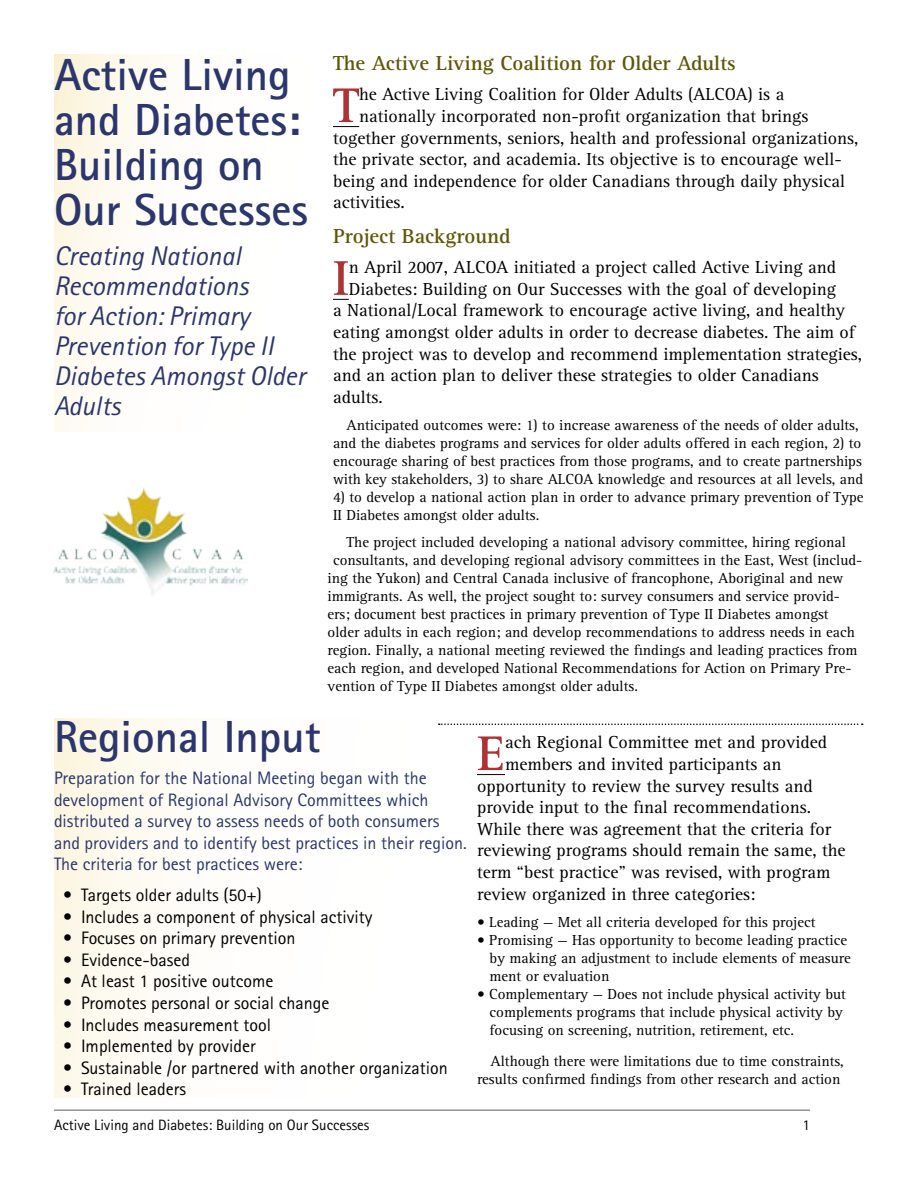
<style>
.page{position:relative;width:918px;height:1188px;background:#fff}
.page>*{position:absolute;margin:0;border:0;box-sizing:border-box;transform-origin:0 0}
.Normal_1st_para{font:700 50.4px "Rotis Serif";color:#ac3234}
.HL1{font:700 45px/45px "Rotis Sans Serif";color:#2a366d}
.HL2{font:italic 27px/30px "Rotis Sans Serif";color:#2a366d}
.Normal_HL1{font:700 21px "Rotis Serif";color:#5e5806}
.Normal_1st_para-2{font:18px "Rotis Serif";color:#000}
.call_out_bullet{font:18px "Rotis Sans Serif";color:#000}
.call_out{font:18px/21.6px "Rotis Sans Serif";color:#2a366d}
.Normal_bullet_last{font:15px/18px "Rotis Serif";color:#000}
.Normal_bullet{font:15px/18px "Rotis Serif";color:#000}
.t1{font:15px "Rotis Sans Serif";color:#000}
</style>
<div class="page">
<hr style="left:54px;top:1109px;width:756px;height:2px;background:#939393">
<div style="left:55px;top:55px;width:254px;height:377px;background:linear-gradient(to right,#fdf8eb,#fff)"></div>
<svg style="left:439px;top:723px;width:424px;height:2px"></svg>
<img style="left:54px;top:487px;width:194px;height:108px">
<div style="left:55px;top:718px;width:375px;height:380px;background:linear-gradient(to right,#fdf8eb,#fff)"></div>
<svg style="left:333px;top:126px;width:26px;height:1px"></svg>
<svg style="left:333px;top:299px;width:16px;height:1px"></svg>
<svg style="left:477px;top:774px;width:28px;height:1px"></svg>
<p class="HL1" style="left:54px;top:51px;width:256px">Active Living and Diabetes:<br>Building on<br>Our Successes</p>
<p class="HL2" style="left:54px;top:242px;width:253px">Creating National<br>Recommendations<br>for Action: Primary<br>Prevention for Type II<br>Diabetes Amongst Older<br>Adults</p>
<p class="Normal_HL1" style="left:333px;top:51px;width:404px">The Active Living Coalition for Older Adults</p>
<p class="Normal_1st_para" style="left:333px;top:76px;width:28px">T</p>
<p class="Normal_1st_para-2" style="left:359px;top:84px;width:427px">he Active Living Coalition for Older Adults (ALCOA) is a</p>
<p class="Normal_1st_para-2" style="left:359px;top:106px;width:451px">nationally incorporated non-profit organization that brings</p>
<p class="Normal_1st_para-2" style="left:333px;top:127px;width:527px">together governments, seniors, health and professional organizations,</p>
<p class="Normal_1st_para-2" style="left:333px;top:149px;width:510px">the private sector, and academia. Its objective is to encourage well-</p>
<p class="Normal_1st_para-2" style="left:333px;top:171px;width:514px">being and independence for older Canadians through daily physical</p>
<p class="Normal_1st_para-2" style="left:333px;top:192px;width:73px">activities.</p>
<p class="Normal_HL1" style="left:333px;top:223px;width:179px">Project Background</p>
<p class="Normal_1st_para" style="left:333px;top:249px;width:17px">I</p>
<p class="Normal_1st_para-2" style="left:349px;top:257px;width:489px">n April 2007, ALCOA initiated a project called Active Living and</p>
<p class="Normal_1st_para-2" style="left:349px;top:279px;width:489px">Diabetes: Building on Our Successes with the goal of developing</p>
<p class="Normal_1st_para-2" style="left:333px;top:300px;width:514px">a National/Local framework to encourage active living, and healthy</p>
<p class="Normal_1st_para-2" style="left:333px;top:322px;width:523px">eating amongst older adults in order to decrease diabetes. The aim of</p>
<p class="Normal_1st_para-2" style="left:333px;top:343px;width:531px">the project was to develop and recommend implementation strategies,</p>
<p class="Normal_1st_para-2" style="left:333px;top:365px;width:487px">and an action plan to deliver these strategies to older Canadians</p>
<p class="Normal_1st_para-2" style="left:333px;top:387px;width:51px">adults.</p>
<p class="Normal_bullet_last" style="left:333px;top:416px;width:532px;text-align:center">Anticipated outcomes were: 1) to increase awareness of the needs of older adults, and the diabetes programs and services for older adults offered in each region, 2) to encourage sharing of best practices from those programs, and to create partnerships with key stakeholders, 3) to share ALCOA knowledge and resources at all levels, and</p>
<p class="Normal_bullet_last" style="left:333px;top:488px;width:532px">4) to develop a national action plan in order to advance primary prevention of Type<br>II Diabetes amongst older adults.</p>
<p class="Normal_bullet_last" style="left:346px;top:533px;width:501px">The project included developing a national advisory committee, hiring regional</p>
<p class="Normal_bullet_last" style="left:333px;top:551px;width:531px">consultants, and developing regional advisory committees in the East, West (includ-</p>
<p class="Normal_bullet_last" style="left:328px;top:569px;width:517px">ing the Yukon) and Central Canada inclusive of francophone, Aboriginal and new</p>
<p class="Normal_bullet_last" style="left:328px;top:587px;width:514px">immigrants. As well, the project sought to: survey consumers and service provid-</p>
<p class="Normal_bullet_last" style="left:328px;top:605px;width:503px">ers; document best practices in primary prevention of Type II Diabetes amongst</p>
<p class="Normal_bullet_last" style="left:328px;top:623px;width:529px">older adults in each region; and develop recommendations to address needs in each</p>
<p class="Normal_bullet_last" style="left:328px;top:641px;width:532px">region. Finally, a national meeting reviewed the findings and leading practices from</p>
<p class="Normal_bullet_last" style="left:328px;top:659px;width:525px">each region, and developed National Recommendations for Action on Primary Pre-</p>
<p class="Normal_bullet_last" style="left:328px;top:677px;width:312px">vention of Type II Diabetes amongst older adults.</p>
<p class="HL1" style="left:54px;top:713px;width:268px">Regional Input</p>
<p class="call_out" style="left:54px;top:767px;width:414px">Preparation for the National Meeting began with the development of Regional Advisory Committees which distributed a survey to assess needs of both consumers and providers and to identify best practices in their region.<br>The criteria for best practices were:</p>
<p class="call_out_bullet" style="left:63px;top:884px;width:200px">• Targets older adults (50+)</p>
<p class="call_out_bullet" style="left:63px;top:906px;width:311px">• Includes a component of physical activity</p>
<p class="call_out_bullet" style="left:63px;top:927px;width:234px">• Focuses on primary prevention</p>
<p class="call_out_bullet" style="left:63px;top:949px;width:129px">• Evidence-based</p>
<p class="call_out_bullet" style="left:63px;top:971px;width:212px">• At least 1 positive outcome</p>
<p class="call_out_bullet" style="left:63px;top:992px;width:268px">• Promotes personal or social change</p>
<p class="call_out_bullet" style="left:63px;top:1014px;width:210px">• Includes measurement tool</p>
<p class="call_out_bullet" style="left:63px;top:1035px;width:194px">• Implemented by provider</p>
<p class="call_out_bullet" style="left:63px;top:1057px;width:386px">• Sustainable /or partnered with another organization</p>
<p class="call_out_bullet" style="left:63px;top:1079px;width:125px">• Trained leaders</p>
<p class="Normal_1st_para" style="left:477px;top:724px;width:30px">E</p>
<p class="Normal_1st_para-2" style="left:505px;top:732px;width:324px">ach Regional Committee met and provided</p>
<p class="Normal_1st_para-2" style="left:505px;top:754px;width:278px">members and invited participants an</p>
<p class="Normal_1st_para-2" style="left:477px;top:775px;width:337px">opportunity to review the survey results and</p>
<p class="Normal_1st_para-2" style="left:477px;top:797px;width:336px">provide input to the final recommendations.</p>
<p class="Normal_1st_para-2" style="left:477px;top:819px;width:356px">While there was agreement that the criteria for</p>
<p class="Normal_1st_para-2" style="left:477px;top:840px;width:370px">reviewing programs should remain the same, the</p>
<p class="Normal_1st_para-2" style="left:477px;top:862px;width:355px">term “best practice” was revised, with program</p>
<p class="Normal_1st_para-2" style="left:477px;top:883px;width:280px">review organized in three categories:</p>
<p class="Normal_bullet" style="left:477px;top:913px;width:340px">• Leading — Met all criteria developed for this project</p>
<p class="Normal_bullet" style="left:490px;top:931px;width:363px;text-indent:-13px">• Promising — Has opportunity to become leading practice by making an adjustment to include elements of measure ment or evaluation</p>
<p class="Normal_bullet_last" style="left:490px;top:985px;width:358px;text-indent:-13px">• Complementary — Does not include physical activity but complements programs that include physical activity by focusing on screening, nutrition, retirement, etc.</p>
<p class="Normal_bullet_last" style="left:477px;top:1053px;width:368px;text-align:right">Although there were limitations due to time constraints, results confirmed findings from other research and action</p>
<p class="t1" style="left:54px;top:1116px;width:317px">Active Living and Diabetes: Building on Our Successes</p>
<p class="t1" style="left:803px;top:1116px;width:9px">1</p>
</div>
